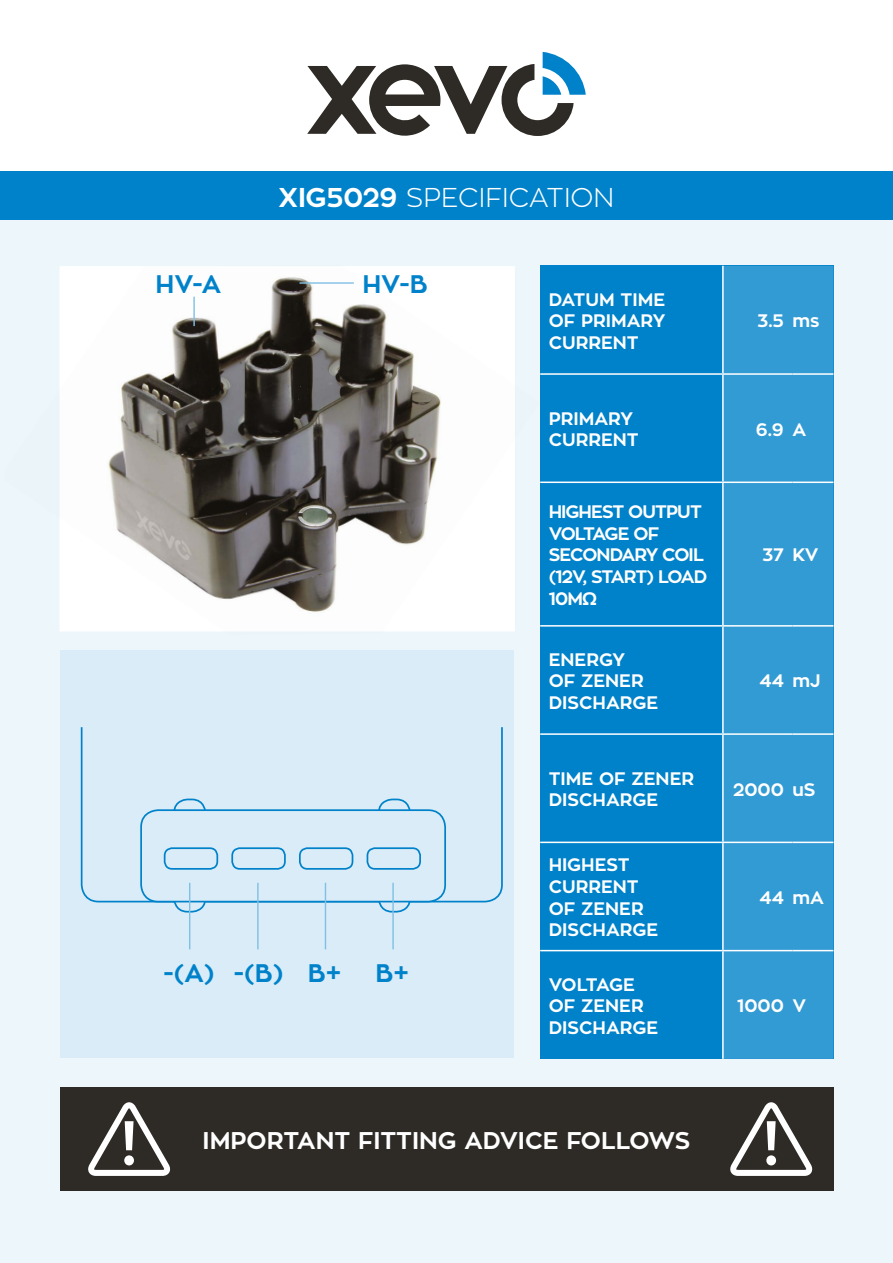
<style>
.page{position:relative;width:893px;height:1263px;background:#fff}
.page>*{position:absolute;margin:0;border:0;box-sizing:border-box;transform-origin:0 0}
.t1{font:300 27px "Zona Pro";color:#fff}
.t2{font:700 25.2px "Zona Pro";color:#0082ca}
.t3{font:700 24px "Zona Pro";color:#fff}
.t4{font:700 18px/21.6px "Zona Pro";color:#fff}
.t5{font:700 18px/21.6px "Zona Pro";letter-spacing:-.05em;color:#fff}
.s1{font-weight:700}
</style>
<div class="page">
<div style="left:0;top:179px;width:893px;height:1084px;background:#ecf6fb"></div>
<div style="left:0;top:171px;width:893px;height:49px;background:#0082ca"></div>
<svg style="left:307px;top:52px;width:279px;height:84px"></svg>
<img style="left:60px;top:266px;width:455px;height:365px">
<div style="left:540px;top:266px;width:293px;height:793px;background:#0082ca"></div>
<div style="left:724px;top:266px;width:109px;height:793px;background:#339bd4"></div>
<hr style="left:722px;top:266px;width:2px;height:107px;background:#fff">
<hr style="left:540px;top:373px;width:183px;height:2px;background:#fff">
<hr style="left:723px;top:373px;width:69px;height:2px;background:#fff">
<hr style="left:722px;top:375px;width:2px;height:106px;background:#fff">
<hr style="left:792px;top:373px;width:41px;height:2px;background:#fff">
<hr style="left:540px;top:481px;width:183px;height:2px;background:#fff">
<hr style="left:723px;top:481px;width:69px;height:2px;background:#fff">
<hr style="left:722px;top:483px;width:2px;height:142px;background:#fff">
<hr style="left:792px;top:481px;width:41px;height:2px;background:#fff">
<hr style="left:540px;top:625px;width:183px;height:2px;background:#fff">
<hr style="left:723px;top:625px;width:69px;height:2px;background:#fff">
<hr style="left:722px;top:627px;width:2px;height:106px;background:#fff">
<hr style="left:792px;top:625px;width:41px;height:2px;background:#fff">
<hr style="left:540px;top:733px;width:183px;height:2px;background:#fff">
<hr style="left:723px;top:733px;width:69px;height:2px;background:#fff">
<hr style="left:722px;top:735px;width:2px;height:107px;background:#fff">
<hr style="left:792px;top:733px;width:41px;height:2px;background:#fff">
<hr style="left:540px;top:842px;width:183px;height:1px;background:#fff">
<hr style="left:723px;top:842px;width:69px;height:1px;background:#fff">
<hr style="left:722px;top:843px;width:2px;height:107px;background:#fff">
<hr style="left:792px;top:842px;width:41px;height:1px;background:#fff">
<hr style="left:540px;top:950px;width:183px;height:1px;background:#fff">
<hr style="left:723px;top:950px;width:69px;height:1px;background:#fff">
<hr style="left:722px;top:951px;width:2px;height:108px;background:#fff">
<hr style="left:792px;top:950px;width:41px;height:1px;background:#fff">
<div style="left:60px;top:651px;width:454px;height:407px;background:#d9ecf7"></div>
<svg style="left:80px;top:727px;width:423px;height:176px"></svg>
<hr style="left:299px;top:282px;width:55px;height:2px;background:#80c0e4">
<hr style="left:193px;top:297px;width:2px;height:29px;background:#80c0e4">
<div style="left:60px;top:1087px;width:773px;height:104px;background:#2e2a25"></div>
<svg style="left:88px;top:1102px;width:83px;height:74px"></svg>
<svg style="left:730px;top:1102px;width:83px;height:74px"></svg>
<div style="left:174px;top:799px;width:31px;height:54px;background:#d9ecf7;border-radius:14px"></div>
<div style="left:173px;top:798px;width:33px;height:56px;border:2px solid #0082ca;border-radius:14px"></div>
<svg style="left:174px;top:858px;width:31px;height:54px"></svg>
<div style="left:173px;top:857px;width:33px;height:55px;border:2px solid #0082ca;border-radius:14px"></div>
<div style="left:379px;top:799px;width:31px;height:54px;background:#d9ecf7;border-radius:14px"></div>
<div style="left:378px;top:798px;width:33px;height:56px;border:2px solid #0082ca;border-radius:14px"></div>
<svg style="left:379px;top:858px;width:31px;height:54px"></svg>
<div style="left:378px;top:857px;width:33px;height:55px;border:2px solid #0082ca;border-radius:14px"></div>
<div style="left:141px;top:810px;width:304px;height:91px;background:#d9ecf7;border-radius:17px"></div>
<div style="left:140px;top:809px;width:306px;height:93px;border:2px solid #0082ca;border-radius:17px"></div>
<div style="left:164px;top:847px;width:54px;height:23px;border:2px solid #0082ca;border-radius:8px"></div>
<div style="left:231px;top:847px;width:55px;height:23px;border:2px solid #0082ca;border-radius:8px"></div>
<div style="left:299px;top:847px;width:54px;height:23px;border:2px solid #0082ca;border-radius:8px"></div>
<div style="left:367px;top:847px;width:54px;height:23px;border:2px solid #0082ca;border-radius:8px"></div>
<hr style="left:189px;top:883px;width:1px;height:66px;background:#80c0e4">
<hr style="left:257px;top:883px;width:2px;height:66px;background:#80c0e4">
<hr style="left:325px;top:883px;width:1px;height:66px;background:#80c0e4">
<hr style="left:392px;top:883px;width:2px;height:66px;background:#80c0e4">
<h1 class="t1" style="left:279px;top:180px;width:337px"><span class="s1">XIG5029</span> SPECIFICATION</h1>
<h2 class="t2" style="left:155px;top:267px;width:67px">HV-A</h2>
<h2 class="t2" style="left:362px;top:267px;width:67px">HV-B</h2>
<p class="t4" style="left:549px;top:289px;width:118px;text-align:justify">DATUM TIME OF PRIMARY CURRENT</p>
<p class="t4" style="left:757px;top:310px;width:64px">3.5 ms</p>
<p class="t4" style="left:549px;top:408px;width:92px">PRIMARY<br>CURRENT</p>
<p class="t4" style="left:756px;top:419px;width:52px">6.9 A</p>
<p class="t5" style="left:549px;top:501px;width:160px">HIGHEST OUTPUT<br>VOLTAGE OF<br>SECONDARY COIL (12V, START) LOAD<br>10MΩ</p>
<p class="t4" style="left:549px;top:649px;width:111px">ENERGY<br>OF ZENER<br>DISCHARGE</p>
<p class="t4" style="left:762px;top:544px;width:58px">37 KV</p>
<p class="t4" style="left:759px;top:670px;width:62px">44 mJ</p>
<p class="t4" style="left:549px;top:768px;width:147px">TIME OF ZENER<br>DISCHARGE</p>
<p class="t4" style="left:733px;top:779px;width:84px">2000 uS</p>
<h2 class="t2" style="left:163px;top:956px;width:180px">-(A) -(B) B+</h2>
<h2 class="t2" style="left:375px;top:956px;width:36px">B+</h2>
<p class="t4" style="left:549px;top:854px;width:111px">HIGHEST<br>CURRENT<br>OF ZENER<br>DISCHARGE</p>
<p class="t4" style="left:549px;top:973px;width:111px">VOLTAGE<br>OF ZENER<br>DISCHARGE</p>
<h3 class="t3" style="left:203px;top:1125px;width:489px">IMPORTANT FITTING ADVICE FOLLOWS</h3>
<p class="t4" style="left:759px;top:887px;width:66px">44 mA</p>
<p class="t4" style="left:737px;top:995px;width:70px">1000 V</p>
</div>
